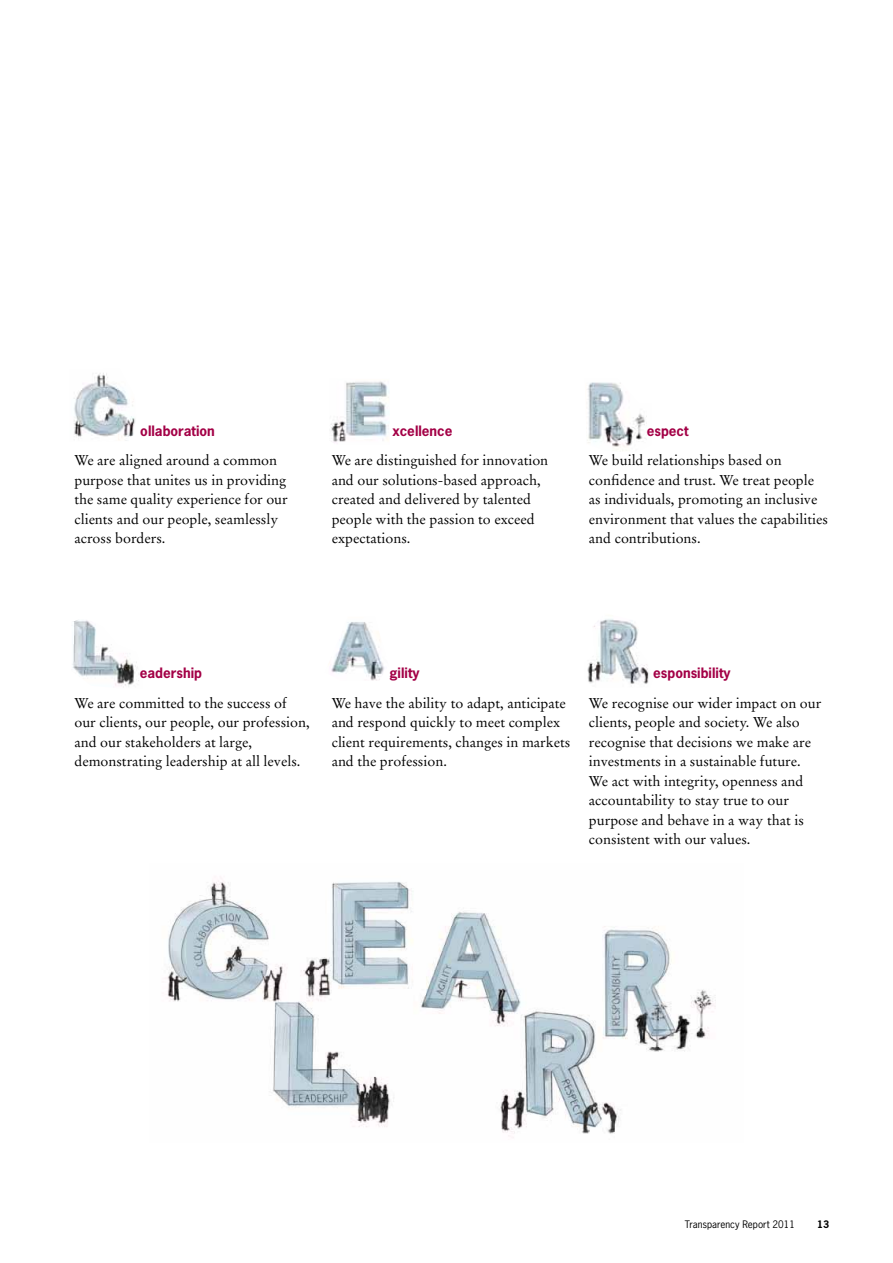
<style>
.page{position:relative;width:893px;height:1263px;background:#fff}
.page>*{position:absolute;margin:0;border:0;box-sizing:border-box;transform-origin:0 0}
.t1{font:14.25px/19.5px "Stempel Garamond LT Std";color:#000}
.t2{font:700 13.5px "News Gothic Std";color:#a30046}
.t3{font:9.75px "News Gothic Std";color:#000}
.t4{font:700 9.75px "News Gothic Std";color:#000}
</style>
<div class="page">
<img style="left:167px;top:880px;width:549px;height:256px">
<img style="left:331px;top:622px;width:53px;height:59px">
<img style="left:74px;top:373px;width:61px;height:68px">
<img style="left:331px;top:381px;width:58px;height:62px">
<img style="left:72px;top:620px;width:67px;height:67px">
<img style="left:587px;top:619px;width:62px;height:65px">
<img style="left:587px;top:382px;width:60px;height:69px">
<p class="t2" style="left:140px;top:422px;width:76px">ollaboration</p>
<p class="t1" style="left:74px;top:451px;width:215px">We are aligned around a common purpose that unites us in providing the same quality experience for our clients and our people, seamlessly across borders.</p>
<p class="t2" style="left:392px;top:422px;width:62px">xcellence</p>
<p class="t2" style="left:647px;top:422px;width:43px">espect</p>
<p class="t1" style="left:332px;top:451px;width:218px">We are distinguished for innovation and our solutions-based approach, created and delivered by talented people with the passion to exceed expectations.</p>
<p class="t1" style="left:589px;top:451px;width:241px">We build relationships based on confidence and trust. We treat people as individuals, promoting an inclusive environment that values the capabilities and contributions.</p>
<p class="t2" style="left:140px;top:664px;width:64px">eadership</p>
<p class="t2" style="left:389px;top:664px;width:32px">gility</p>
<p class="t2" style="left:653px;top:664px;width:79px">esponsibility</p>
<p class="t1" style="left:74px;top:693px;width:237px">We are committed to the success of our clients, our people, our profession, and our stakeholders at large, demonstrating leadership at all levels.</p>
<p class="t1" style="left:332px;top:693px;width:240px">We have the ability to adapt, anticipate and respond quickly to meet complex client requirements, changes in markets and the profession.</p>
<p class="t1" style="left:589px;top:693px;width:234px">We recognise our wider impact on our clients, people and society. We also recognise that decisions we make are investments in a sustainable future.<br>We act with integrity, openness and accountability to stay true to our purpose and behave in a way that is consistent with our values.</p>
<p class="t3" style="left:685px;top:1218px;width:112px">Transparency Report 2011</p>
<p class="t4" style="left:817px;top:1218px;width:14px">13</p>
</div>
